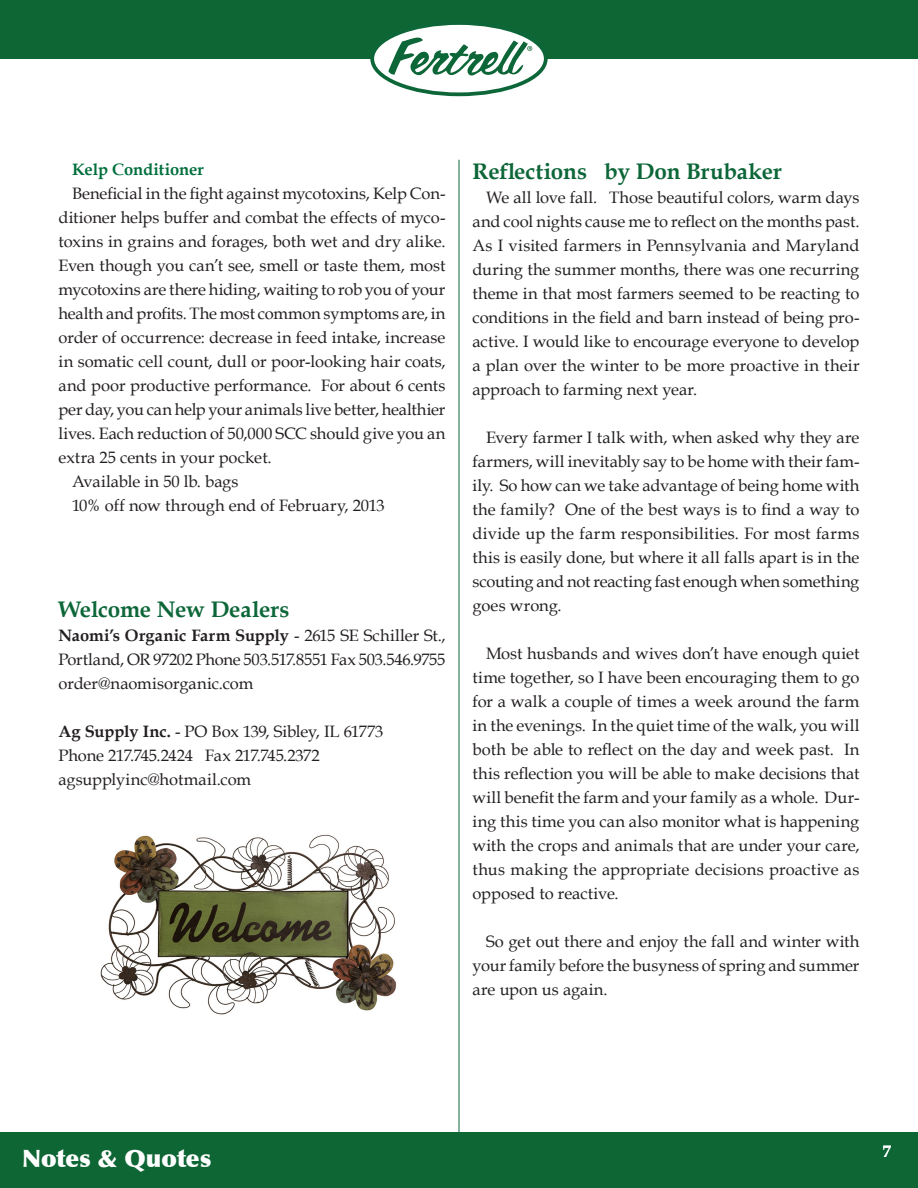
<style>
.page{position:relative;width:918px;height:1188px;background:#fff}
.page>*{position:absolute;margin:0;border:0;box-sizing:border-box;transform-origin:0 0}
.t1{font:900 24px "Optima";color:#fff}
.headings{font:700 22.5px "Book Antiqua";letter-spacing:-.005em;color:#0c6638}
.Body_Indented_Justif{font:16.5px/24px "Book Antiqua";color:#231f20;text-align:justify}
.Body_Not-Indented_Ju{font:16.5px/24px "Book Antiqua";letter-spacing:-.01em;color:#231f20;text-align:justify}
.Body_Indented_Justif-2{font:700 16.5px "Book Antiqua";letter-spacing:-.005em;color:#006f3c}
.t2{font:700 16.5px "Book Antiqua";color:#fff}
.s1{font-weight:700}
</style>
<div class="page">
<div style="left:0;top:0;width:918px;height:59px;background:#0e6635"></div>
<div style="left:0;top:1132px;width:918px;height:56px;background:#0e6635"></div>
<svg style="left:372px;top:23px;width:174px;height:71px;fill:#fff"></svg>
<div style="left:370px;top:21px;width:178px;height:75px;border:4px solid #0c6638;border-radius:50%"></div>
<svg style="left:388px;top:34px;width:144px;height:49px"></svg>
<hr style="left:459px;top:160px;width:1px;height:1028px;background:#0c6638">
<img style="left:100px;top:834px;width:296px;height:181px">
<p class="Body_Indented_Justif-2" style="left:72px;top:158px;width:133px">Kelp Conditioner</p>
<p class="Body_Indented_Justif" style="left:58px;top:181px;width:389px;text-indent:14px">Beneficial in the fight against mycotoxins, Kelp Con&shy;ditioner helps buffer and combat the effects of myco&shy;toxins in grains and forages, both wet and dry alike.<br>Even though you can’t see, smell or taste them, most mycotoxins are there hiding, waiting to rob you of your health and profits. The most common symptoms are, in order of occurrence: decrease in feed intake, increase in somatic cell count, dull or poor-looking hair coats, and poor productive performance. For about 6 cents per day, you can help your animals live better, healthier lives. Each reduction of 50,000 SCC should give you an extra 25 cents in your pocket.</p>
<p class="Body_Indented_Justif" style="left:72px;top:469px;width:168px">Available in 50 lb. bags</p>
<p class="Body_Indented_Justif" style="left:72px;top:493px;width:314px">10% off now through end of February, 2013</p>
<p class="headings" style="left:58px;top:594px;width:232px">Welcome New Dealers</p>
<p class="Body_Not-Indented_Ju" style="left:58px;top:623px;width:389px"><span class="s1">Naomi’s Organic Farm Supply</span> - 2615 SE Schiller St., Portland, OR 97202 Phone 503.517.8551 Fax 503.546.9755 order@naomisorganic.com</p>
<p class="Body_Not-Indented_Ju" style="left:58px;top:719px;width:326px"><span class="s1">Ag Supply Inc.</span> - PO Box 139, Sibley, IL 61773</p>
<p class="Body_Not-Indented_Ju" style="left:58px;top:743px;width:263px">Phone 217.745.2424 Fax 217.745.2372</p>
<p class="Body_Not-Indented_Ju" style="left:58px;top:767px;width:194px">agsupplyinc@hotmail.com</p>
<p class="headings" style="left:472px;top:156px;width:311px">Reflections by Don Brubaker</p>
<p class="Body_Indented_Justif" style="left:472px;top:185px;width:389px;text-indent:14px">We all love fall. Those beautiful colors, warm days and cool nights cause me to reflect on the months past.<br>As I visited farmers in Pennsylvania and Maryland during the summer months, there was one recurring theme in that most farmers seemed to be reacting to conditions in the field and barn instead of being pro&shy;active. I would like to encourage everyone to develop a plan over the winter to be more proactive in their approach to farming next year.</p>
<p class="Body_Indented_Justif" style="left:472px;top:425px;width:389px;text-indent:14px">Every farmer I talk with, when asked why they are farmers, will inevitably say to be home with their fam&shy;ily. So how can we take advantage of being home with the family? One of the best ways is to find a way to divide up the farm responsibilities. For most farms this is easily done, but where it all falls apart is in the scouting and not reacting fast enough when something goes wrong.</p>
<p class="Body_Indented_Justif" style="left:472px;top:641px;width:389px;text-indent:14px">Most husbands and wives don’t have enough quiet time together, so I have been encouraging them to go for a walk a couple of times a week around the farm in the evenings. In the quiet time of the walk, you will both be able to reflect on the day and week past. In this reflection you will be able to make decisions that will benefit the farm and your family as a whole. Dur&shy;ing this time you can also monitor what is happening with the crops and animals that are under your care, thus making the appropriate decisions proactive as opposed to reactive.</p>
<p class="Body_Indented_Justif" style="left:472px;top:929px;width:388px;text-indent:14px">So get out there and enjoy the fall and winter with your family before the busyness of spring and summer are upon us again.</p>
<h1 class="t1" style="left:22px;top:1144px;width:191px">Notes &amp; Quotes</h1>
<p class="t2" style="left:883px;top:1140px;width:10px">7</p>
</div>
